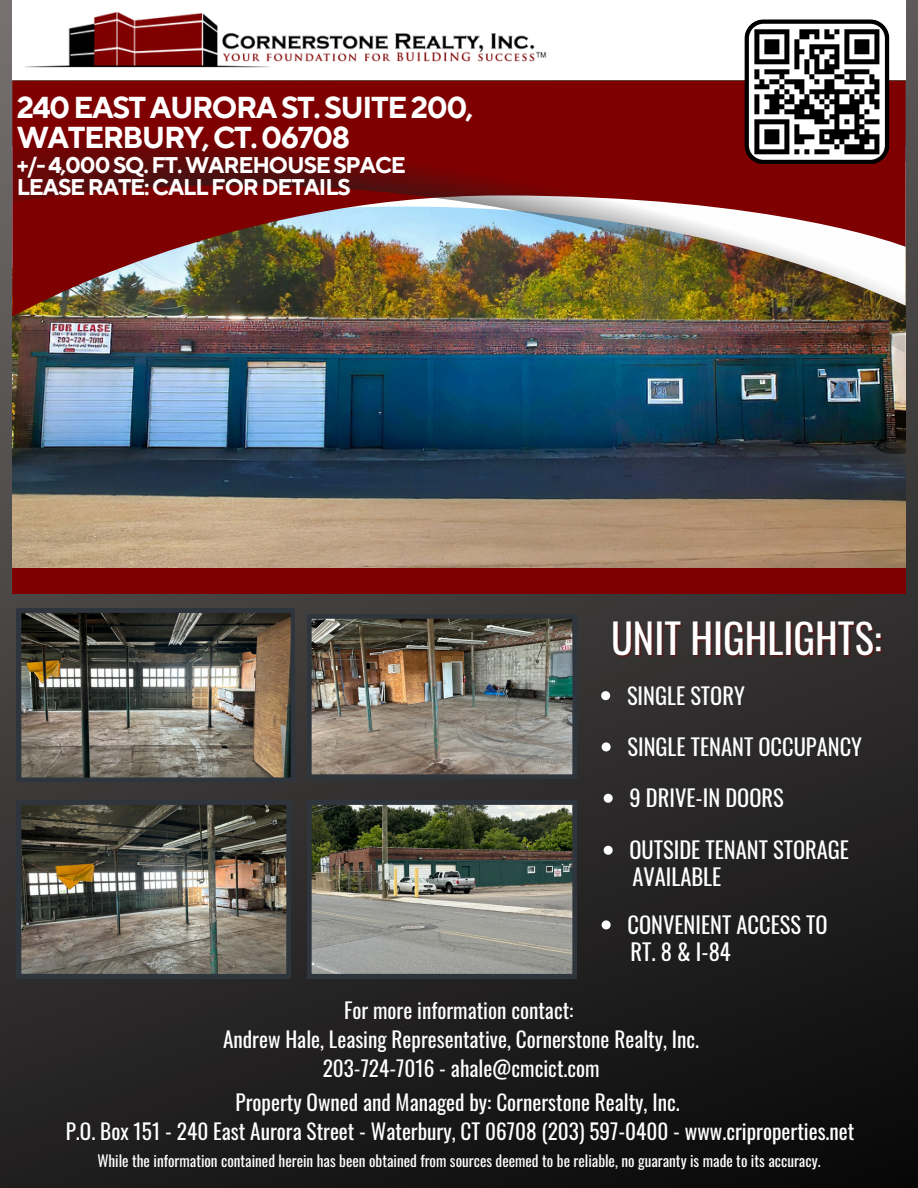
<style>
.page{position:relative;width:918px;height:1188px;background:#fff}
.page>*{position:absolute;margin:0;border:0;box-sizing:border-box;transform-origin:0 0}
.t1{font:40.5px "Oswald";color:#fff}
.t2{font:700 30.15px/30.3px "TT Norms Pro";letter-spacing:-.05em;color:#fff}
.t3{font:700 22.65px/22.5px "TT Norms Pro";letter-spacing:-.05em;color:#fff}
.t4{font:22.5px "Oswald";color:#fff}
.t5{font:21.3px/29.2px "Oswald";color:#fff;text-align:center}
.t6{font:15.3px "Oswald";color:#fff}
</style>
<div class="page">
<img style="left:0;top:0;width:918px;height:1188px">
<img style="left:17px;top:608px;width:278px;height:174px">
<img style="left:17px;top:800px;width:274px;height:178px">
<img style="left:307px;top:614px;width:270px;height:164px">
<img style="left:307px;top:800px;width:270px;height:178px">
<div style="left:12px;top:567px;width:894px;height:27px;background:#7f0000"></div>
<img style="left:12px;top:317px;width:894px;height:251px">
<div style="left:12px;top:81px;width:894px;height:236px;background:#7f0000"></div>
<img style="left:13px;top:110px;width:892px;height:243px">
<div style="left:12px;top:0;width:894px;height:79px;background:#fff"></div>
<svg style="left:744px;top:19px;width:145px;height:145px"></svg>
<img style="left:25px;top:12px;width:522px;height:56px">
<svg style="left:602px;top:742px;width:9px;height:9px"></svg>
<svg style="left:601px;top:691px;width:9px;height:9px"></svg>
<svg style="left:602px;top:920px;width:9px;height:9px"></svg>
<svg style="left:604px;top:794px;width:9px;height:9px"></svg>
<svg style="left:604px;top:846px;width:9px;height:9px"></svg>
<h2 class="t2" style="left:17px;top:93px;width:458px">240 EAST AURORA ST. SUITE 200,<br>WATERBURY, CT. 06708</h2>
<h2 class="t3" style="left:17px;top:155px;width:391px">+/- 4,000 SQ. FT. WAREHOUSE SPACE<br>LEASE RATE: CALL FOR DETAILS</h2>
<p class="t1" style="left:611px;top:607px;width:272px">UNIT HIGHLIGHTS:</p>
<p class="t4" style="left:627px;top:678px;width:119px">SINGLE STORY</p>
<p class="t4" style="left:627px;top:729px;width:236px">SINGLE TENANT OCCUPANCY</p>
<h1 class="t4" style="left:630px;top:780px;width:156px">9 DRIVE-IN DOORS</h1>
<p class="t4" style="left:630px;top:832px;width:221px">OUTSIDE TENANT STORAGE</p>
<p class="t4" style="left:633px;top:859px;width:90px">AVAILABLE</p>
<p class="t4" style="left:627px;top:907px;width:202px">CONVENIENT ACCESS TO</p>
<p class="t4" style="left:630px;top:934px;width:102px">RT. 8 &amp; I-84</p>
<p class="t5" style="left:223px;top:995px;width:478px">For more information contact:<br>Andrew Hale, Leasing Representative, Cornerstone Realty, Inc.<br>203-724-7016 - ahale@cmcict.com</p>
<p class="t5" style="left:66px;top:1087px;width:790px">Property Owned and Managed by: Cornerstone Realty, Inc.<br>P.O. Box 151 - 240 East Aurora Street - Waterbury, CT 06708 (203) 597-0400 - www.criproperties.net</p>
<p class="t6" style="left:97px;top:1149px;width:725px">While the information contained herein has been obtained from sources deemed to be reliable, no guaranty is made to its accuracy.</p>
</div>
